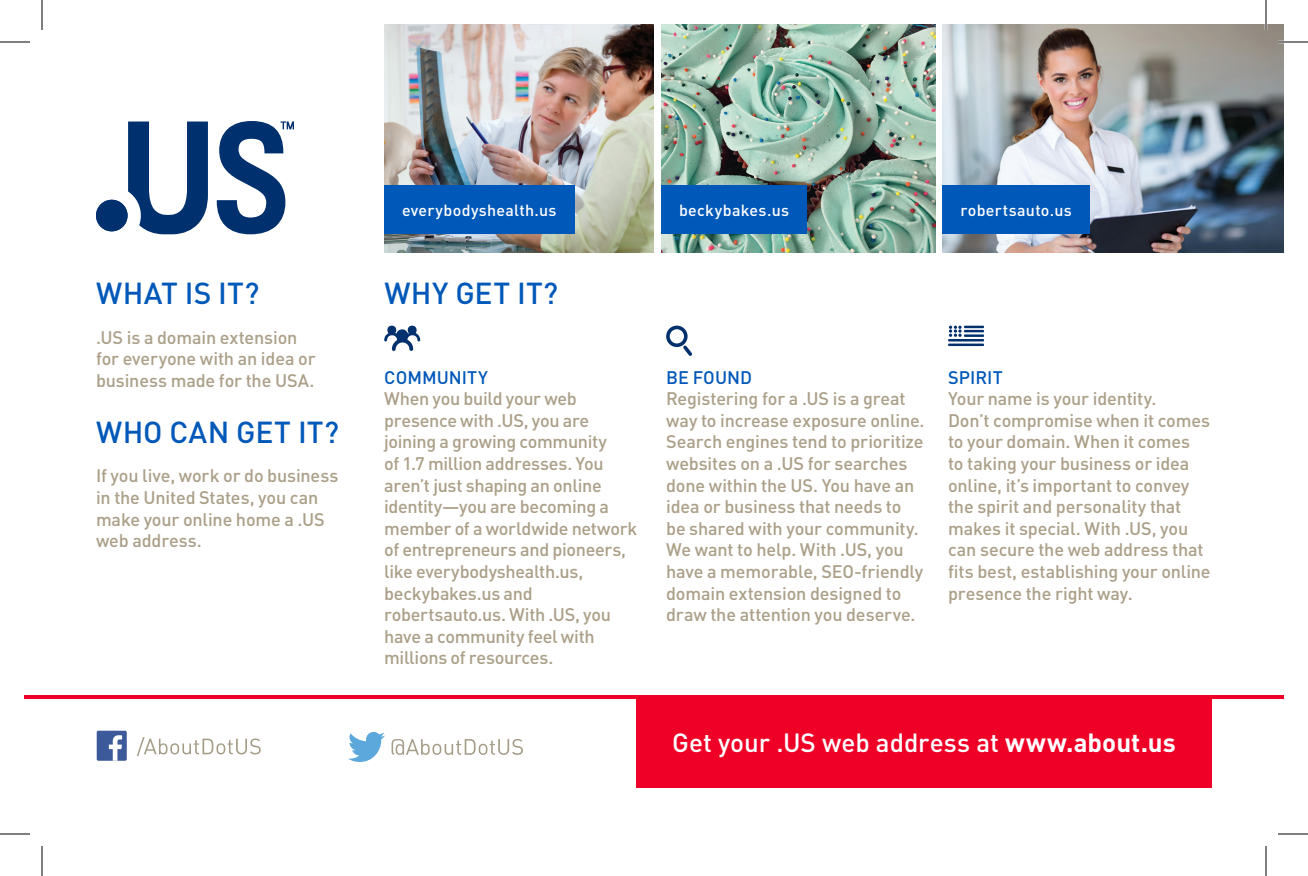
<style>
.page{position:relative;width:1308px;height:876px;background:#fff}
.page>*{position:absolute;margin:0;border:0;box-sizing:border-box;transform-origin:0 0}
.Client_Name{font:500 30px "DINOT";letter-spacing:.005em;color:#0058b8}
.Client_Name-2{font:500 26px "DINOT";color:#fff}
.Client_Name-3{font:500 18px/21.6px "DINOT";letter-spacing:-.01em;color:#ab9f88}
.Client_Name-4{font:500 18px "DINOT";color:#0058b8}
.Client_Name-5{font:500 16px "DINOT";letter-spacing:.02em;color:#fff}
.s1{font-weight:700}
</style>
<div class="page">
<div style="left:97px;top:731px;width:30px;height:30px;background:#3c5a99;border-radius:2px"></div>
<svg style="left:109px;top:735px;width:13px;height:26px"></svg>
<svg style="left:137px;top:737px;width:124px;height:19px"></svg>
<svg style="left:348px;top:732px;width:37px;height:30px"></svg>
<svg style="left:392px;top:739px;width:131px;height:16px"></svg>
<div style="left:636px;top:696px;width:576px;height:92px;background:#ef0027"></div>
<hr style="left:24px;top:695px;width:1260px;height:4px;background:#ef0027">
<img style="left:661px;top:24px;width:274px;height:228px">
<img style="left:384px;top:24px;width:269px;height:228px">
<img style="left:943px;top:24px;width:341px;height:228px">
<div style="left:384px;top:186px;width:190px;height:48px;background:#0058b8"></div>
<div style="left:661px;top:186px;width:146px;height:48px;background:#0058b8"></div>
<div style="left:943px;top:186px;width:147px;height:48px;background:#0058b8"></div>
<div style="left:96px;top:200px;width:32px;height:31px;background:#00306d;border-radius:50%"></div>
<svg style="left:128px;top:122px;width:80px;height:112px"></svg>
<svg style="left:217px;top:121px;width:77px;height:113px"></svg>
<svg style="left:384px;top:325px;width:36px;height:26px"></svg>
<svg style="left:666px;top:326px;width:26px;height:30px"></svg>
<svg style="left:948px;top:326px;width:36px;height:20px"></svg>
<hr style="left:1278px;top:41px;width:30px;height:2px;background:#fff">
<hr style="left:1265px;top:0;width:2px;height:30px;background:#fff">
<hr style="left:0;top:42px;width:30px;height:1px;background:#000">
<hr style="left:1278px;top:42px;width:30px;height:1px;background:#000">
<hr style="left:0;top:834px;width:30px;height:1px;background:#000">
<hr style="left:1278px;top:834px;width:30px;height:1px;background:#000">
<hr style="left:42px;top:0;width:1px;height:30px;background:#000">
<hr style="left:42px;top:846px;width:1px;height:30px;background:#000">
<hr style="left:1266px;top:0;width:1px;height:30px;background:#000">
<hr style="left:1266px;top:846px;width:1px;height:30px;background:#000">
<p class="Client_Name" style="left:96px;top:274px;width:165px">WHAT IS IT?</p>
<p class="Client_Name-3" style="left:96px;top:326px;width:221px">.US is a domain extension for everyone with an idea or business made for the USA.</p>
<p class="Client_Name" style="left:96px;top:413px;width:245px">WHO CAN GET IT?</p>
<p class="Client_Name-3" style="left:96px;top:465px;width:244px">If you live, work or do business in the United States, you can make your online home a .US web address.</p>
<p class="Client_Name-5" style="left:402px;top:200px;width:156px">everybodyshealth.us</p>
<p class="Client_Name-5" style="left:679px;top:200px;width:111px">beckybakes.us</p>
<p class="Client_Name-5" style="left:961px;top:200px;width:113px">robertsauto.us</p>
<p class="Client_Name" style="left:384px;top:274px;width:175px">WHY GET IT?</p>
<p class="Client_Name-4" style="left:384px;top:366px;width:105px">COMMUNITY</p>
<p class="Client_Name-3" style="left:384px;top:387px;width:255px">When you build your web presence with .US, you are joining a growing community<br>of 1.7 million addresses. You aren’t just shaping an online identity—you are becoming a member of a worldwide network of entrepreneurs and pioneers, like everybodyshealth.us, beckybakes.us and robertsauto.us. With .US, you have a community feel with millions of resources.</p>
<p class="Client_Name-4" style="left:666px;top:366px;width:87px">BE FOUND</p>
<p class="Client_Name-3" style="left:666px;top:387px;width:260px">Registering for a .US is a great way to increase exposure online.<br>Search engines tend to prioritize websites on a .US for searches done within the US. You have an idea or business that needs to be shared with your community.<br>We want to help. With .US, you have a memorable, SEO-friendly domain extension designed to draw the attention you deserve.</p>
<p class="Client_Name-4" style="left:948px;top:366px;width:56px">SPIRIT</p>
<p class="Client_Name-3" style="left:948px;top:387px;width:264px">Your name is your identity.<br>Don’t compromise when it comes to your domain. When it comes<br>to taking your business or idea online, it’s important to convey the spirit and personality that makes it special. With .US, you can secure the web address that fits best, establishing your online presence the right way.</p>
<p class="Client_Name-2" style="left:672px;top:726px;width:505px">Get your .US web address at <span class="s1">www.about.us</span></p>
</div>
